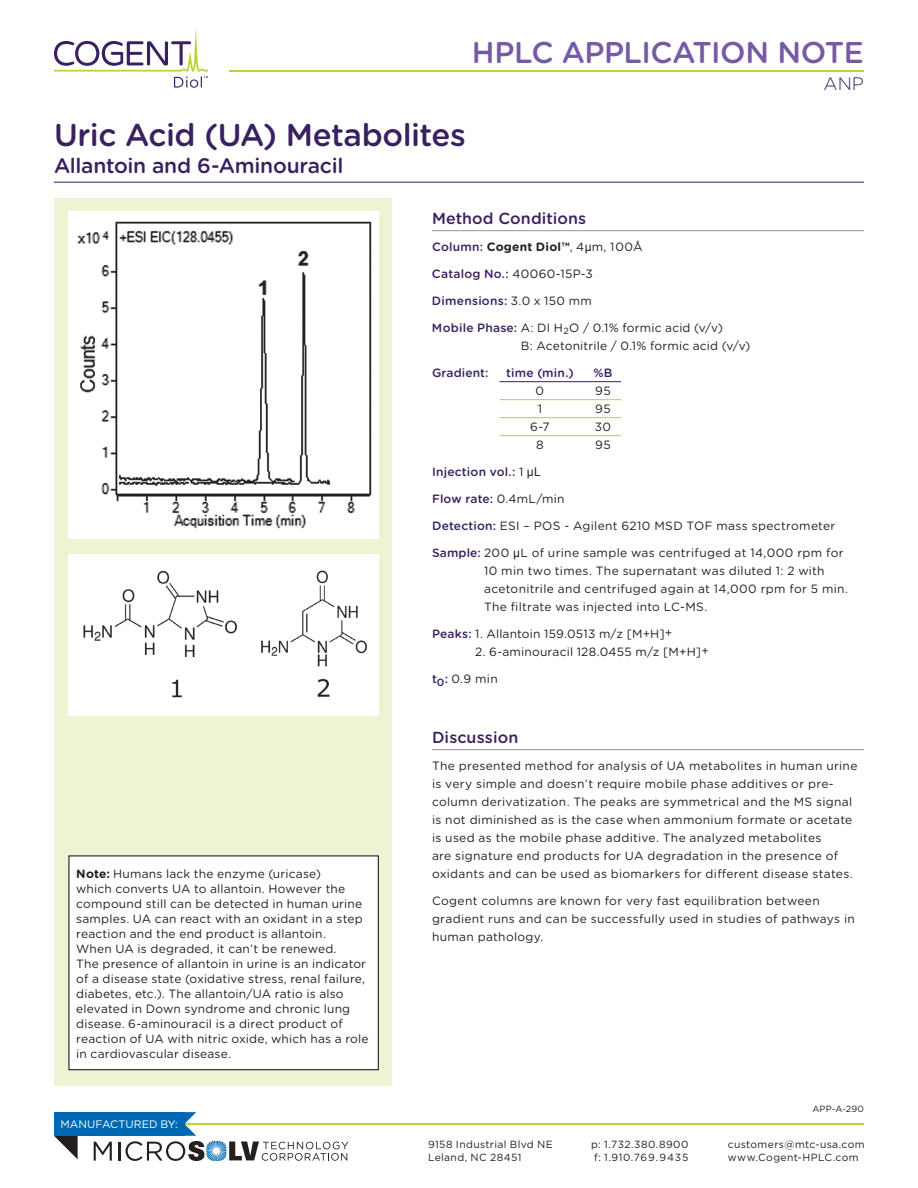
<style>
.page{position:relative;width:918px;height:1188px;background:#fff}
.page>*{position:absolute;margin:0;border:0;box-sizing:border-box;transform-origin:0 0}
.t1{font:500 31.5px "Gotham Rounded";letter-spacing:-.015em;color:#392060}
.t2{font:500 30px "Gotham Rounded";letter-spacing:-.015em;color:#775aa6}
.t3{font:500 21px "Gotham Rounded";letter-spacing:-.01em;color:#392060}
.t4{font:300 18px "Gotham Rounded";color:#392060}
.t5{font:500 16.05px "Gotham Rounded";letter-spacing:.005em;color:#392060}
.t6{font:12px/18px "Gotham Rounded";letter-spacing:.02em;color:#231f20}
.t7{font:500 12px "Gotham Rounded";letter-spacing:.015em;color:#392060}
.t8{font:700 12px "Gotham Rounded";letter-spacing:.015em;color:#231f20}
.t9{font:10.8px "Gotham";color:#fff}
.t10{font:10.35px/12.5px "Gotham";letter-spacing:.035em;color:#231f20}
.t11{font:9px "Gotham Rounded";letter-spacing:.02em;color:#231f20}
.s1{font-weight:500;color:#392060}
.s2{font-weight:400}
.s3{font-family:"Arial";font-weight:400}
.s4{font-weight:400;color:#231f20}
.s5{font-family:"Arial";font-weight:400;color:#231f20}
.s6{font-family:"Arial"}
.s7{font-weight:700}
</style>
<div class="page">
<div style="left:54px;top:198px;width:338px;height:887px;background:#edf4d4"></div>
<div style="left:68px;top:554px;width:311px;height:162px;background:#fff"></div>
<hr style="left:54px;top:182px;width:810px;height:1px;background:#392060">
<hr style="left:432px;top:230px;width:432px;height:1px;background:#939598">
<hr style="left:500px;top:381px;width:121px;height:1px;background:#392060">
<hr style="left:500px;top:399px;width:121px;height:1px;background:#b8d432">
<hr style="left:500px;top:417px;width:121px;height:1px;background:#b8d432">
<hr style="left:500px;top:435px;width:121px;height:1px;background:#b8d432">
<hr style="left:432px;top:749px;width:432px;height:1px;background:#939598">
<hr style="left:159px;top:1123px;width:705px;height:2px;background:#b8d432">
<svg style="left:54px;top:1136px;width:24px;height:23px"></svg>
<div style="left:54px;top:1112px;width:130px;height:24px;background:#0168b3"></div>
<svg style="left:94px;top:1142px;width:18px;height:19px"></svg>
<svg style="left:118px;top:1112px;width:230px;height:49px"></svg>
<div style="left:68px;top:212px;width:311px;height:327px;background:#fff"></div>
<div style="left:69px;top:856px;width:309px;height:214px;background:#fff"></div>
<div style="left:68px;top:855px;width:311px;height:215px;border:1px solid #231f20"></div>
<hr style="left:229px;top:70px;width:635px;height:2px;background:#b8d432">
<svg style="left:54px;top:27px;width:154px;height:61px"></svg>
<img style="left:77px;top:221px;width:295px;height:308px">
<img style="left:83px;top:570px;width:284px;height:128px">
<h2 class="t2" style="left:472px;top:31px;width:393px">HPLC APPLICATION NOTE</h2>
<h3 class="t4" style="left:824px;top:72px;width:42px">ANP</h3>
<h1 class="t1" style="left:54px;top:112px;width:413px">Uric Acid (UA) Metabolites</h1>
<h3 class="t3" style="left:54px;top:150px;width:291px">Allantoin and 6-Aminouracil</h3>
<h3 class="t5" style="left:432px;top:207px;width:156px">Method Conditions</h3>
<p class="t8" style="left:432px;top:238px;width:212px"><span class="s1">Column:</span> Cogent Diol™<span class="s2">, 4</span><span class="s3">µ</span><span class="s2">m, 1 00Å</span></p>
<p class="t7" style="left:432px;top:265px;width:162px">Catalog No.: <span class="s4">40060-15P-3</span></p>
<p class="t7" style="left:432px;top:292px;width:161px">Dimensions: <span class="s4">3.0 x 150 mm</span></p>
<p class="t6" style="left:521px;top:319px;width:231px;text-indent:-89px"><span class="s1">Mobile Phase:</span> A: DI H<sub>2</sub>O / 0.1% formic acid (v/v)<br>B: Acetonitrile / 0.1% formic acid (v/v)</p>
<p class="t7" style="left:432px;top:364px;width:58px">Gradient:</p>
<p class="t7" style="left:506px;top:364px;width:69px">time (min.)</p>
<p class="t7" style="left:593px;top:364px;width:21px">%B</p>
<p class="t6" style="left:536px;top:382px;width:10px">0</p>
<p class="t6" style="left:595px;top:382px;width:17px">95</p>
<p class="t6" style="left:538px;top:400px;width:6px">1</p>
<p class="t6" style="left:595px;top:400px;width:17px">95</p>
<p class="t6" style="left:530px;top:418px;width:21px">6-7</p>
<p class="t6" style="left:595px;top:418px;width:18px">30</p>
<p class="t6" style="left:536px;top:436px;width:9px">8</p>
<p class="t6" style="left:595px;top:436px;width:17px">95</p>
<p class="t7" style="left:432px;top:463px;width:110px">Injection vol.: <span class="s4">1</span> <span class="s5">µL</span></p>
<p class="t7" style="left:432px;top:490px;width:134px">Flow rate: <span class="s4">0.4mL/min</span></p>
<p class="t6" style="left:432px;top:517px;width:405px"><span class="s1">Detection:</span> ESI – POS - Agilent 6210 MSD TOF mass spectrometer</p>
<p class="t6" style="left:484px;top:544px;width:365px;text-indent:-52px"><span class="s1">Sample:</span> 200 <span class="s6">µ</span>L of urine sample was centrifuged at 14,000 rpm for 10 min two times. The supernatant was diluted 1: 2 with acetonitrile and centrifuged again at 14,000 rpm for 5 min.<br>The filtrate was injected into LC-MS.</p>
<p class="t6" style="left:432px;top:625px;width:242px"><span class="s1">Peaks:</span> 1. Allantoin 159.0513 m/z [M+H]+</p>
<p class="t6" style="left:475px;top:643px;width:235px">2. 6-aminouracil 128.0455 m/z [M+H]+</p>
<p class="t6" style="left:432px;top:670px;width:67px"><span class="s1">t</span><sub>0</sub><span class="s1">:</span> 0.9 min</p>
<p class="t6" style="left:76px;top:865px;width:294px;line-height:15px"><span class="s7">Note:</span> Humans lack the enzyme (uricase)<br>which converts UA to allantoin. However the compound still can be detected in human urine samples. UA can react with an oxidant in a step reaction and the end product is allantoin.<br>When UA is degraded, it can’t be renewed.<br>The presence of allantoin in urine is an indicator of a disease state (oxidative stress, renal failure, diabetes, etc.). The allantoin/UA ratio is also elevated in Down syndrome and chronic lung disease. 6-aminouracil is a direct product of reaction of UA with nitric oxide, which has a role in cardiovascular disease.</p>
<p class="t9" style="left:60px;top:1118px;width:119px">manufactured by:</p>
<h3 class="t5" style="left:432px;top:726px;width:88px">Discussion</h3>
<p class="t6" style="left:432px;top:757px;width:427px">The presented method for analysis of UA metabolites in human urine is very simple and doesn’t require mobile phase additives or pre&shy;column derivatization. The peaks are symmetrical and the MS signal is not diminished as is the case when ammonium formate or acetate is used as the mobile phase additive. The analyzed metabolites<br>are signature end products for UA degradation in the presence of oxidants and can be used as biomarkers for different disease states.</p>
<p class="t6" style="left:432px;top:892px;width:424px">Cogent columns are known for very fast equilibration between gradient runs and can be successfully used in studies of pathways in human pathology.</p>
<p class="t11" style="left:812px;top:1102px;width:53px">APP-A-290</p>
<p class="t10" style="left:428px;top:1138px;width:117px">9158 Industrial B lvd NE<br>Leland, NC 28451</p>
<p class="t10" style="left:591px;top:1138px;width:99px">p: 1.732.380.8900 f: 1.910.769.9435</p>
<p class="t10" style="left:728px;top:1138px;width:138px">customers@mtc-usa.com www.Cogent-HPLC.com</p>
</div>
